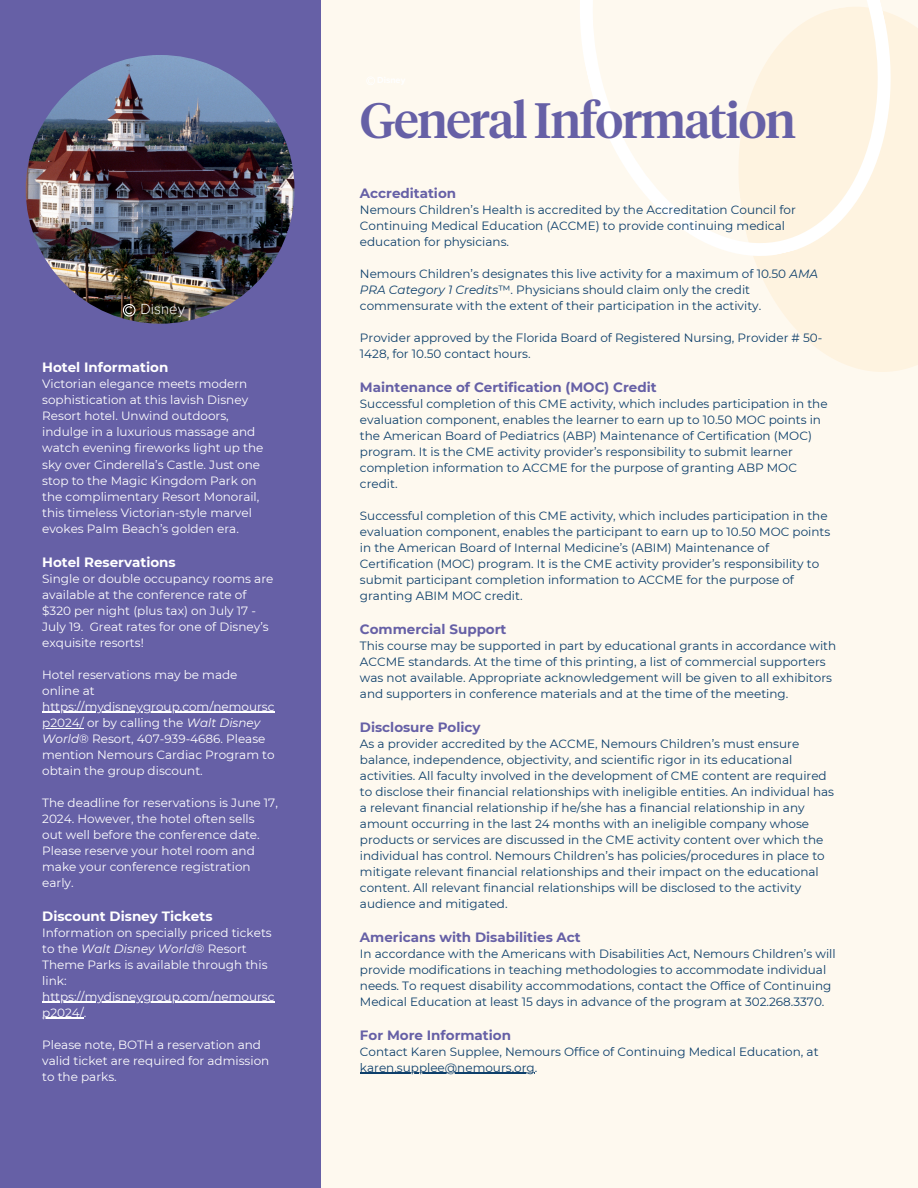
<style>
.page{position:relative;width:918px;height:1188px;background:#fef9ef}
.page>*{position:absolute;margin:0;border:0;box-sizing:border-box;transform-origin:0 0}
.t1{font:500 49.5px "Tiempos Headline";letter-spacing:-.03em;color:#6660a6}
.t2{font:300 15.15px "Proxima Nova";color:#fff}
.t3{font:700 13.5px "Montserrat";color:#6660a6}
.t4{font:700 13.5px "Montserrat";color:#fff}
.t5{font:12px/16px "Montserrat";color:#0d3f6b}
.t6{font:12px/16px "Montserrat";color:#fff}
.s1{font-style:italic}
</style>
<div class="page">
<div style="left:0;top:0;width:320px;height:1188px;background:#6660a6"></div>
<svg style="left:768px;top:288px;width:150px;height:84px;fill:#fef3e0"></svg>
<svg style="left:580px;top:0;width:338px;height:288px"></svg>
<img style="left:26px;top:55px;width:268px;height:269px;border-radius:50%">
<hr style="left:360px;top:1073px;width:175px;height:1px;background:#0d3f6b">
<hr style="left:42px;top:712px;width:233px;height:1px;background:#fff">
<hr style="left:42px;top:728px;width:42px;height:1px;background:#fff">
<hr style="left:42px;top:1002px;width:233px;height:1px;background:#fff">
<hr style="left:42px;top:1018px;width:42px;height:1px;background:#fff">
<svg style="left:367px;top:77px;width:8px;height:8px"></svg>
<svg style="left:123px;top:304px;width:12px;height:13px"></svg>
<h3 class="t2" style="left:140px;top:300px;width:46px">Disney</h3>
<p class="t4" style="left:42px;top:359px;width:128px">Hotel Information</p>
<p class="t6" style="left:42px;top:376px;width:223px">Victorian elegance meets modern sophistication at this lavish Disney Resort hotel. Unwind outdoors, indulge in a luxurious massage and watch evening fireworks light up the sky over Cinderella’s Castle. Just one stop to the Magic Kingdom Park on the complimentary Resort Monorail, this timeless Victorian-style marvel evokes Palm Beach’s golden era.</p>
<h1 class="t4" style="left:42px;top:553px;width:135px">Hotel Reservations</h1>
<h1 class="t6" style="left:42px;top:570px;width:233px">Single or double occupancy rooms are available at the conference rate of $320 per night (plus tax) on July 17 - July 19. Great rates for one of Disney’s exquisite resorts!</h1>
<h3 class="t6" style="left:42px;top:666px;width:197px">Hotel reservations may be made online at</h3>
<h3 class="t6" style="left:42px;top:698px;width:234px">https://mydisneygroup.com/nemoursc</h3>
<h3 class="t6" style="left:42px;top:714px;width:234px">p2024/ or by calling the <span class="s1">Walt Disney World</span>® Resort, 407-939-4686. Please mention Nemours Cardiac Program to obtain the group discount.</h3>
<h3 class="t6" style="left:42px;top:794px;width:237px">The deadline for reservations is June 17, 2024. However, the hotel often sells out well before the conference date.<br>Please reserve your hotel room and</h3>
<h3 class="t6" style="left:42px;top:858px;width:210px">make your conference registration early.</h3>
<h3 class="t4" style="left:42px;top:907px;width:172px">Discount Disney Tickets</h3>
<h3 class="t6" style="left:42px;top:924px;width:231px">Information on specially priced tickets to the <span class="s1">Walt Disney World</span>® Resort</h3>
<h3 class="t6" style="left:42px;top:956px;width:227px">Theme Parks is available through this link:</h3>
<h3 class="t6" style="left:42px;top:988px;width:234px">https://mydisneygroup.com/nemoursc</h3>
<h3 class="t6" style="left:42px;top:1004px;width:46px">p2024/.</h3>
<h3 class="t6" style="left:42px;top:1036px;width:229px">Please note, BOTH a reservation and valid ticket are required for admission to the parks.</h3>
<p class="t1" style="left:360px;top:91px;width:438px">General Information</p>
<p class="t3" style="left:360px;top:185px;width:98px">Accreditation</p>
<p class="t5" style="left:360px;top:202px;width:438px">Nemours Children’s Health is accredited by the Accreditation Council for<br>Continuing Medical Education (ACCME) to provide continuing medical education for physicians.</p>
<h2 class="t5" style="left:360px;top:266px;width:460px">Nemours Children’s designates this live activity for a maximum of 10.50 <span class="s1">AMA<br>PRA Category 1 Credits</span>™. Physicians should claim only the credit commensurate with the extent of their participation in the activity.</h2>
<h3 class="t5" style="left:360px;top:330px;width:464px">Provider approved by the Florida Board of Registered Nursing, Provider # 50-<br>1428, for 10.50 contact hours.</h3>
<h3 class="t3" style="left:360px;top:379px;width:298px">Maintenance of Certification (MOC) Credit</h3>
<h3 class="t5" style="left:360px;top:396px;width:469px">Successful completion of this CME activity, which includes participation in the evaluation component, enables the learner to earn up to 10.50 MOC points in the American Board of Pediatrics (ABP) Maintenance of Certification (MOC) program. It is the CME activity provider’s responsibility to submit learner completion information to ACCME for the purpose of granting ABP MOC credit.</h3>
<h3 class="t5" style="left:360px;top:508px;width:472px">Successful completion of this CME activity, which includes participation in the evaluation component, enables the participant to earn up to 10.50 MOC points in the American Board of Internal Medicine’s (ABIM) Maintenance of Certification (MOC) program. It is the CME activity provider’s responsibility to submit participant completion information to ACCME for the purpose of granting ABIM MOC credit.</h3>
<h3 class="t3" style="left:360px;top:621px;width:148px">Commercial Support</h3>
<h3 class="t5" style="left:360px;top:638px;width:478px">This course may be supported in part by educational grants in accordance with ACCME standards. At the time of this printing, a list of commercial supporters was not available. Appropriate acknowledgement will be given to all exhibitors and supporters in conference materials and at the time of the meeting.</h3>
<h3 class="t3" style="left:360px;top:719px;width:122px">Disclosure Policy</h3>
<h3 class="t5" style="left:360px;top:736px;width:476px">As a provider accredited by the ACCME, Nemours Children’s must ensure balance, independence, objectivity, and scientific rigor in its educational activities. All faculty involved in the development of CME content are required to disclose their financial relationships with ineligible entities. An individual has a relevant financial relationship if he/she has a financial relationship in any amount occurring in the last 24 months with an ineligible company whose products or services are discussed in the CME activity content over which the individual has control. Nemours Children’s has policies/procedures in place to mitigate relevant financial relationships and their impact on the educational content. All relevant financial relationships will be disclosed to the activity audience and mitigated.</h3>
<h3 class="t3" style="left:360px;top:929px;width:222px">Americans with Disabilities Act</h3>
<h3 class="t5" style="left:360px;top:946px;width:477px">In accordance with the Americans with Disabilities Act, Nemours Children’s will provide modifications in teaching methodologies to accommodate individual needs. To request disability accommodations, contact the Office of Continuing Medical Education at least 15 days in advance of the program at 302.268.3370.</h3>
<p class="t3" style="left:360px;top:1027px;width:153px">For More Information</p>
<p class="t5" style="left:360px;top:1044px;width:460px">Contact Karen Supplee, Nemours Office of Continuing Medical Education, at</p>
<p class="t5" style="left:360px;top:1060px;width:179px">karen.supplee@nemours.org.</p>
</div>
